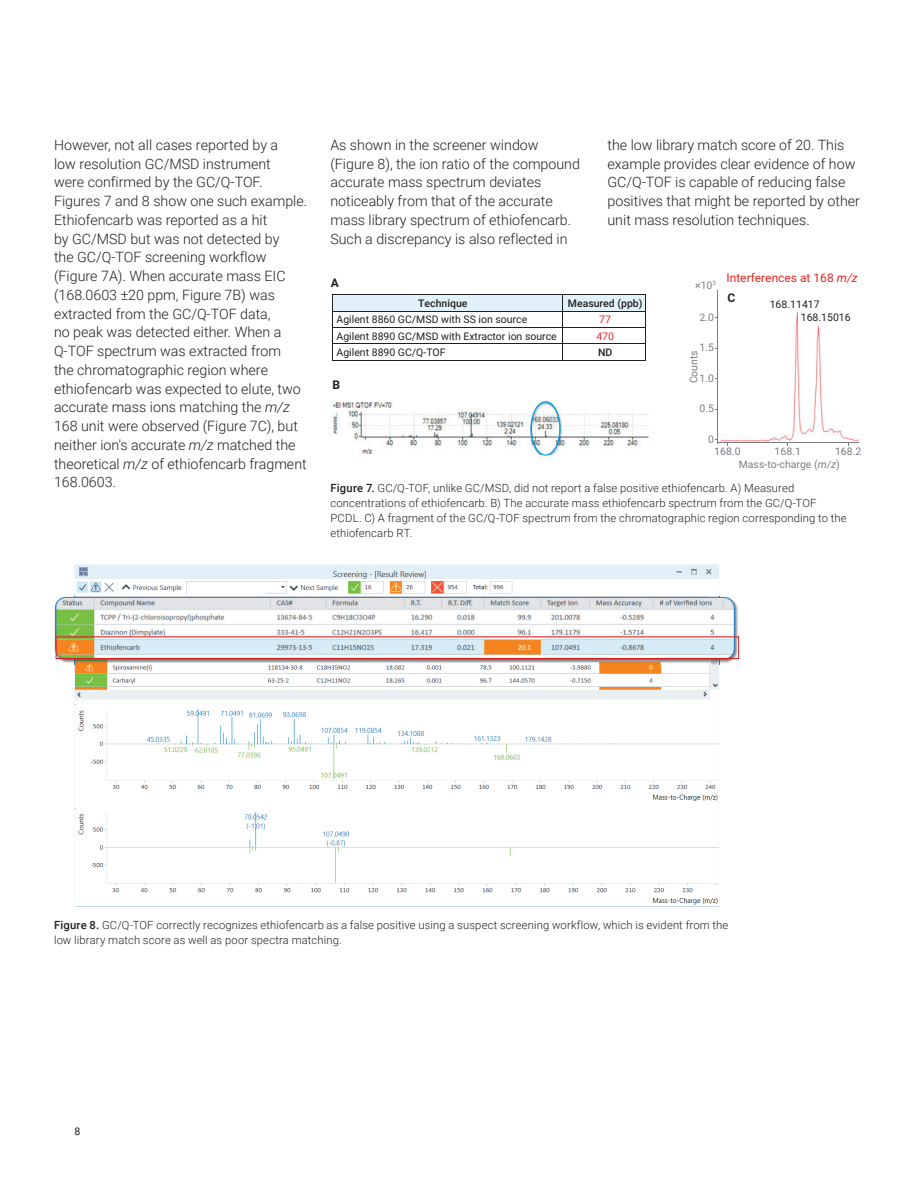
<style>
.page{position:relative;width:918px;height:1188px;background:#fff}
.page>*{position:absolute;margin:0;border:0;box-sizing:border-box;transform-origin:0 0}
.Text{font:300 14.25px/18.8px "Roboto";color:#231f20}
.t1{font:12px "Roboto";color:#e72621}
.t2{font:700 12px "Roboto";color:#231f20}
.t3{font:300 11.25px/15px "Roboto";letter-spacing:.015em;color:#231f20}
.t4{font:10.5px/12.9px "Roboto";color:#231f20}
.t5{font:10.5px "Roboto";color:#787d83}
.t6{font:500 10.5px "Roboto";color:#231f20}
.t7{font:10.5px "Roboto";color:#e72621}
.s1{font-style:italic}
.s2{font-weight:500}
</style>
<div class="page">
<img style="left:331px;top:290px;width:528px;height:164px">
<div style="left:333px;top:295px;width:313px;height:16px;background:#e1f2fb"></div>
<hr style="left:332px;top:311px;width:314px;height:1px;background:#231f20">
<hr style="left:332px;top:294px;width:314px;height:1px;background:#231f20">
<hr style="left:332px;top:328px;width:314px;height:1px;background:#231f20">
<hr style="left:332px;top:344px;width:314px;height:1px;background:#231f20">
<hr style="left:332px;top:360px;width:314px;height:1px;background:#231f20">
<hr style="left:646px;top:294px;width:1px;height:66px;background:#231f20">
<hr style="left:332px;top:294px;width:1px;height:66px;background:#231f20">
<hr style="left:563px;top:294px;width:1px;height:66px;background:#231f20">
<hr style="left:718px;top:290px;width:1px;height:153px;background:#787d83">
<hr style="left:718px;top:443px;width:141px;height:1px;background:#787d83">
<svg style="left:531px;top:401px;width:29px;height:55px"></svg>
<img style="left:75px;top:565px;width:644px;height:342px">
<img style="left:54px;top:596px;width:686px;height:68px">
<img style="left:75px;top:596px;width:644px;height:68px">
<div style="left:76px;top:805px;width:269px;height:7px;background:#fff"></div>
<div style="left:76px;top:701px;width:269px;height:8px;background:#fff"></div>
<div style="left:188px;top:584px;width:77px;height:9px;background:#fff"></div>
<p class="Text" style="left:54px;top:135px;width:255px">However, not all cases reported by a<br>low resolution GC/MSD instrument<br>were confirmed by the GC/Q-TOF.<br>Figures 7 and 8 show one such example.<br>Ethiofencarb was reported as a hit<br>by GC/MSD but was not detected by<br>the GC/Q-TOF screening workflow (Figure 7A). When accurate mass EIC (168.0603 ±20 ppm, Figure 7B) was extracted from the GC/Q-TOF data,<br>no peak was detected either. When a Q-TOF spectrum was extracted from<br>the chromatographic region where ethiofencarb was expected to elute, two accurate mass ions matching the <span class="s1">m/z </span>168 unit were observed (Figure 7C), but neither ion's accurate <span class="s1">m/z</span> matched the theoretical <span class="s1">m/z</span> of ethiofencarb fragment 168.0603.</p>
<p class="Text" style="left:330px;top:135px;width:251px">As shown in the screener window (Figure 8), the ion ratio of the compound accurate mass spectrum deviates noticeably from that of the accurate mass library spectrum of ethiofencarb.<br>Such a discrepancy is also reflected in</p>
<p class="Text" style="left:608px;top:135px;width:254px">the low library match score of 20. This example provides clear evidence of how GC/Q-TOF is capable of reducing false positives that might be reported by other unit mass resolution techniques.</p>
<p class="t2" style="left:331px;top:276px;width:10px">A</p>
<p class="t6" style="left:418px;top:299px;width:51px">Technique</p>
<p class="t6" style="left:568px;top:299px;width:76px">Measured (ppb)</p>
<p class="t4" style="left:337px;top:314px;width:192px">Agilent 8860 GC/MSD with SS ion source</p>
<p class="t7" style="left:599px;top:316px;width:13px">77</p>
<p class="t4" style="left:337px;top:330px;width:222px">Agilent 8890 GC/MSD with Extractor ion source</p>
<p class="t7" style="left:596px;top:332px;width:19px">470</p>
<p class="t4" style="left:337px;top:346px;width:110px">Agilent 8890 GC/Q-TOF</p>
<p class="t6" style="left:598px;top:347px;width:16px">ND</p>
<p class="t2" style="left:332px;top:378px;width:9px">B</p>
<p class="t5" style="left:695px;top:281px;width:22px">×10<sup>3</sup></p>
<p class="t5" style="left:700px;top:313px;width:16px">2.0</p>
<p class="t5" style="left:700px;top:344px;width:16px">1.5</p>
<p class="t5" style="left:689px;top:383px;width:35px;rotate:-90deg">Counts</p>
<p class="t5" style="left:700px;top:374px;width:16px">1.0</p>
<p class="t5" style="left:700px;top:405px;width:16px">0.5</p>
<p class="t5" style="left:708px;top:435px;width:7px">0</p>
<p class="t1" style="left:726px;top:273px;width:133px">Interferences at 168 <span class="s1">m/z</span></p>
<p class="t2" style="left:728px;top:291px;width:9px">C</p>
<p class="t4" style="left:801px;top:299px;width:51px;text-indent:-31px">168.11417<br>168.15016</p>
<p class="t5" style="left:714px;top:447px;width:28px">168.0</p>
<p class="t5" style="left:775px;top:447px;width:28px">168.1</p>
<p class="t5" style="left:835px;top:447px;width:28px">168.2</p>
<p class="t5" style="left:739px;top:460px;width:102px">Mass-to-charge (<span class="s1">m/z</span>)</p>
<p class="t3" style="left:330px;top:481px;width:518px"><span class="s2">Figure 7.</span> GC/Q-TOF, unlike GC/MSD, did not report a false positive ethiofencarb. A) Measured concentrations of ethiofencarb. B) The accurate mass ethiofencarb spectrum from the GC/Q-TOF PCDL. C) A fragment of the GC/Q-TOF spectrum from the chromatographic region corresponding to the ethiofencarb RT.</p>
<p class="t3" style="left:54px;top:917px;width:676px"><span class="s2">Figure 8.</span> GC/Q-TOF correctly recognizes ethiofencarb as a false positive using a suspect screening workflow, which is evident from the low library match score as well as poor spectra matching.</p>
<p class="t4" style="left:75px;top:1125px;width:7px">8</p>
</div>
